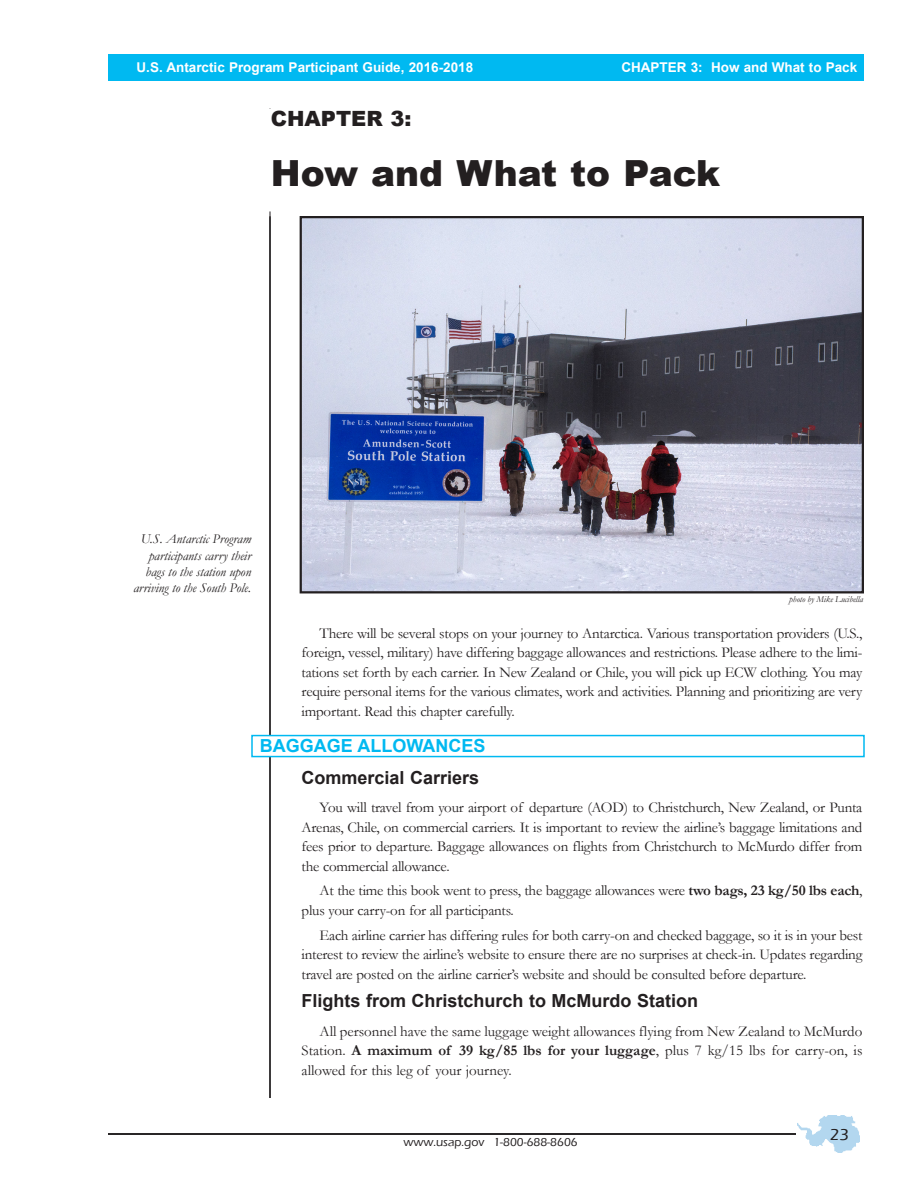
<style>
.page{position:relative;width:918px;height:1188px;background:#fff}
.page>*{position:absolute;margin:0;border:0;box-sizing:border-box;transform-origin:0 0}
.t1{font:900 36px "Arial";color:#231f20}
.t2{font:900 21px "Arial";color:#231f20}
.Paragraph_Subheading{font:700 18px "Arial";color:#231f20}
.Paragraph_Heading{font:700 18px "Arial";color:#00b9f1}
.t3{font:500 16.5px "Eras ITC";color:#231f20}
.Body_Text{font:15px/19.5px "Garamond";letter-spacing:-.015em;color:#231f20;text-align:justify}
.t4{font:italic 13.5px/16.2px "Garamond";color:#231f20;text-align:right}
.Page_Header_Bar{font:700 13.5px "Arial";color:#fff}
.t5{font:12px "Arial";color:#231f20}
.t6{font:500 12px "Eras ITC";color:#231f20}
.t7{font:italic 9px "Garamond";color:#231f20}
.s1{font-weight:700}
</style>
<div class="page">
<div style="left:108px;top:54px;width:756px;height:27px;background:#00b9f1"></div>
<hr style="left:270px;top:108px;width:1px;height:990px;background:#231f20">
<hr style="left:108px;top:1133px;width:729px;height:2px;background:#231f20">
<svg style="left:796px;top:1115px;width:64px;height:38px;fill:#b3d7ef"></svg>
<img style="left:303px;top:219px;width:558px;height:371px">
<div style="left:300px;top:216px;width:564px;height:377px;border:2px solid #231f20"></div>
<div style="left:252px;top:736px;width:612px;height:21px;background:#fff"></div>
<div style="left:251px;top:735px;width:614px;height:22px;border:2px solid #00b9f1"></div>
<svg style="left:269px;top:108px;width:2px;height:104px"></svg>
<p class="Page_Header_Bar" style="left:136px;top:59px;width:338px">U.S. Antarctic Program Participant Guide, 2016-2018</p>
<p class="Page_Header_Bar" style="left:621px;top:58px;width:237px">CHAPTER 3: How and What to Pack</p>
<p class="t2" style="left:271px;top:103px;width:142px">CHAPTER 3:</p>
<p class="t1" style="left:271px;top:147px;width:451px">How and What to Pack</p>
<p class="t4" style="left:133px;top:531px;width:119px">U.S. Antarctic Program participants carry their bags to the station upon arriving to the South Pole.</p>
<p class="t7" style="left:789px;top:593px;width:75px">photo by Mike Lucibella</p>
<p class="Body_Text" style="left:302px;top:623px;width:562px;text-indent:18px">There will be several stops on your journey to Antarctica. Various transportation providers (U.S., foreign, vessel, military) have differing baggage allowances and restrictions. Please adhere to the limi&shy;tations set forth by each carrier. In New Zealand or Chile, you will pick up ECW clothing. You may require personal items for the various climates, work and activities. Planning and prioritizing are very important. Read this chapter carefully.</p>
<p class="Paragraph_Heading" style="left:260px;top:734px;width:227px">BAGGAGE ALLOWANCES</p>
<p class="Paragraph_Subheading" style="left:302px;top:766px;width:179px">Commercial Carriers</p>
<p class="Body_Text" style="left:302px;top:797px;width:562px;text-indent:18px">You will travel from your airport of departure (AOD) to Christchurch, New Zealand, or Punta Arenas, Chile, on commercial carriers. It is important to review the airline’s baggage limitations and fees prior to departure. Baggage allowances on flights from Christchurch to McMurdo differ from the commercial allowance.</p>
<p class="Body_Text" style="left:302px;top:881px;width:562px;text-indent:18px">At the time this book went to press, the baggage allowances were <span class="s1">two bags, 23 kg/50 lbs each</span>, plus your carry-on for all participants.</p>
<p class="Body_Text" style="left:302px;top:925px;width:562px;text-indent:18px">Each airline carrier has differing rules for both carry-on and checked baggage, so it is in your best interest to review the airline’s website to ensure there are no surprises at check-in. Updates regarding travel are posted on the airline carrier’s website and should be consulted before departure.</p>
<p class="Paragraph_Subheading" style="left:302px;top:989px;width:398px">Flights from Christchurch to McMurdo Station</p>
<p class="Body_Text" style="left:302px;top:1021px;width:562px;text-indent:18px">All personnel have the same luggage weight allowances flying from New Zealand to McMurdo Station. <span class="s1">A maximum of 39 kg/85 lbs for your luggage</span>, plus 7 kg/15 lbs for carry-on, is allowed for this leg of your journey.</p>
<p class="t5" style="left:405px;top:1135px;width:174px">www.usap.gov 1-800-688-8606</p>
<p class="t6" style="left:403px;top:1135px;width:12px">w</p>
<p class="t6" style="left:433px;top:1135px;width:52px">.usa . ov</p>
<p class="t3" style="left:830px;top:1125px;width:20px">23</p>
</div>
